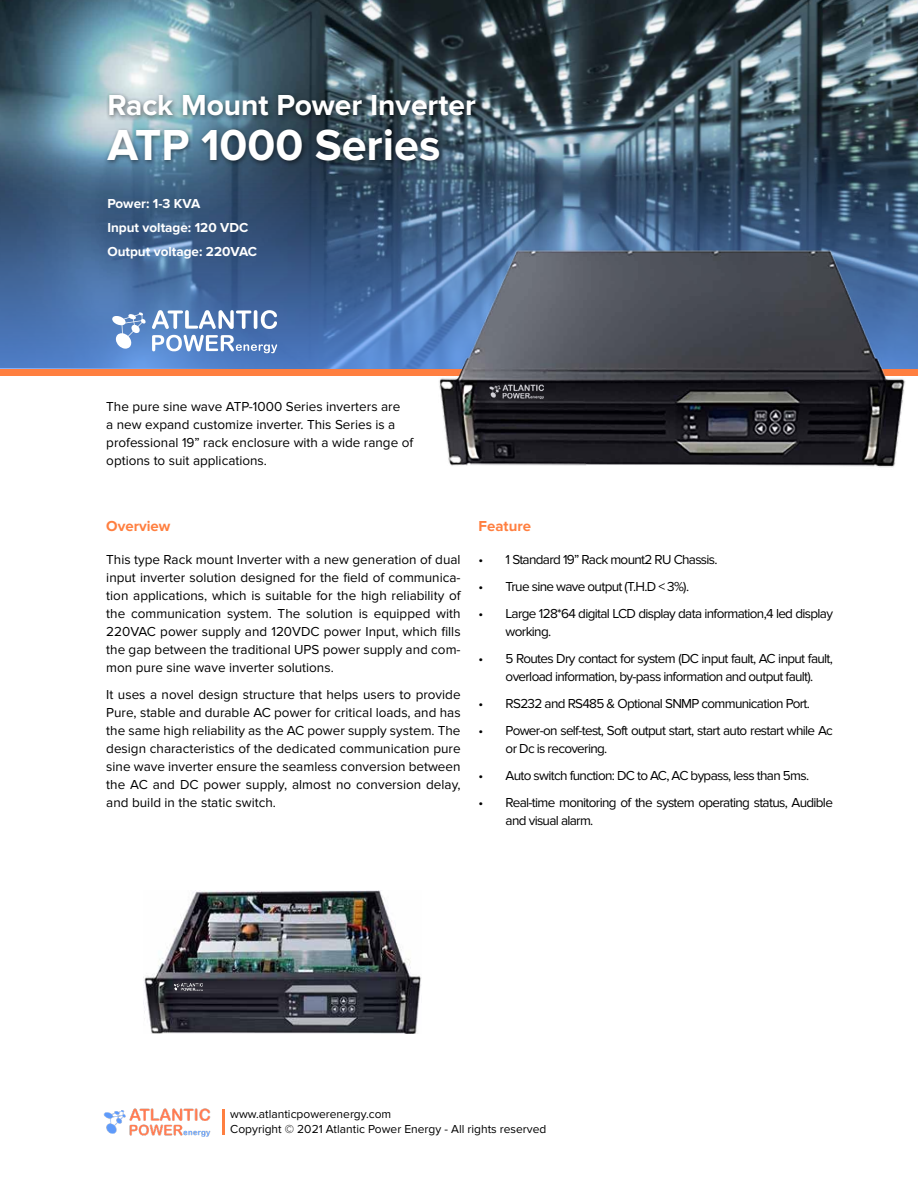
<style>
.page{position:relative;width:918px;height:1188px;background:#fff}
.page>*{position:absolute;margin:0;border:0;box-sizing:border-box;transform-origin:0 0}
.t1{font:700 45px "Proxima Nova";color:#fff}
.t2{font:700 30px "Proxima Nova";color:#fff}
.t3{font:700 15px "Proxima Nova";color:#ff7f40}
.t4{font:13.5px/18px "Proxima Nova";letter-spacing:-.05em;color:#000}
.t5{font:13.5px/18px "Proxima Nova";color:#000}
.t6{font:700 13.5px/24px "Proxima Nova";color:#fff}
.t7{font:12px/15px "Proxima Nova";color:#000}
</style>
<div class="page">
<img style="left:0;top:0;width:918px;height:369px">
<div style="left:0;top:369px;width:918px;height:6px;background:#ff7f40"></div>
<hr style="left:222px;top:1110px;width:3px;height:25px;background:#ff7f40">
<img style="left:103px;top:1108px;width:108px;height:29px">
<svg style="left:0;top:110px;width:918px;height:258px;background:#446388"></svg>
<svg style="left:111px;top:312px;width:35px;height:37px"></svg>
<svg style="left:152px;top:310px;width:125px;height:19px"></svg>
<svg style="left:152px;top:335px;width:125px;height:18px"></svg>
<div style="left:104px;top:91px;width:378px;height:76px;background:#000;opacity:.5"></div>
<img style="left:144px;top:890px;width:277px;height:144px">
<img style="left:172px;top:981px;width:34px;height:12px">
<img style="left:432px;top:246px;width:478px;height:222px">
<h2 class="t2" style="left:107px;top:88px;width:370px">Rack Mount Power Inverter</h2>
<h1 class="t1" style="left:107px;top:119px;width:335px">ATP 1000 Series</h1>
<p class="t6" style="left:107px;top:191px;width:151px">Power: 1-3 KVA<br>Input voltage: 120 VDC<br>Output voltage: 220VAC</p>
<p class="t5" style="left:106px;top:398px;width:309px">The pure sine wave ATP-1000 Series inverters are<br>a new expand customize inverter. This Series is a professional 19” rack enclosure with a wide range of options to suit applications.</p>
<p class="t3" style="left:106px;top:517px;width:66px">Overview</p>
<p class="t4" style="left:106px;top:550px;width:356px;text-align:justify">This type Rack mount Inverter with a new generation of dual input inverter solution designed for the field of communica&shy;tion applications, which is suitable for the high reliability of the communication system. The solution is equipped with 220VAC power supply and 120VDC power Input, which fills the gap between the traditional UPS power supply and com&shy;mon pure sine wave inverter solutions.</p>
<p class="t4" style="left:106px;top:685px;width:356px;text-align:justify">It uses a novel design structure that helps users to provide Pure, stable and durable AC power for critical loads, and has the same high reliability as the AC power supply system. The design characteristics of the dedicated communication pure sine wave inverter ensure the seamless conversion between the AC and DC power supply, almost no conversion delay, and build in the static switch.</p>
<p class="t3" style="left:479px;top:517px;width:54px">Feature</p>
<p class="t4" style="left:479px;top:550px;width:241px">• 1 Standard 19” Rack mount2 RU Chassis.</p>
<p class="t4" style="left:479px;top:577px;width:212px">• True sine wave output (T.H.D &lt; 3%).</p>
<p class="t4" style="left:506px;top:604px;width:329px;text-indent:-27px">• Large 128*64 digital LCD display data information,4 led display working.</p>
<p class="t4" style="left:479px;top:649px;width:356px;text-align:center">• 5 Routes Dry contact for system (DC input fault, AC input fault, overload information, by-pass information and output fault).</p>
<p class="t4" style="left:479px;top:694px;width:333px">• RS232 and RS485 &amp; Optional SNMP communication Port.</p>
<p class="t4" style="left:506px;top:721px;width:329px;text-indent:-27px">• Power-on self-test, Soft output start, start auto restart while Ac or Dc is recovering.</p>
<p class="t4" style="left:479px;top:766px;width:332px">• Auto switch function: DC to AC, AC bypass, less than 5ms.</p>
<p class="t4" style="left:506px;top:793px;width:329px;text-indent:-27px">• Real-time monitoring of the system operating status, Audible and visual alarm.</p>
<p class="t7" style="left:230px;top:1107px;width:318px">www.atlanticpowerenergy.com<br>Copyright © 2021 Atlantic Power Energy - All rights reserved</p>
</div>
